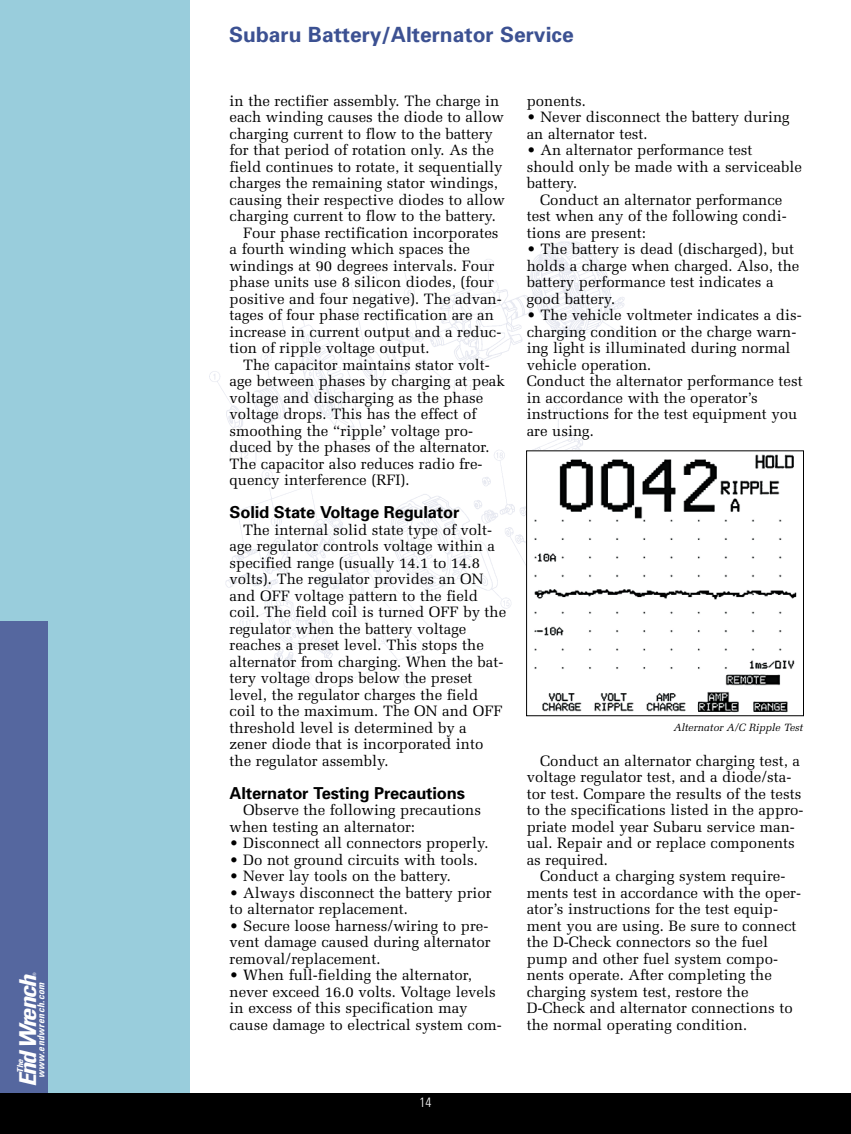
<style>
.page{position:relative;width:851px;height:1134px;background:#fff}
.page>*{position:absolute;margin:0;border:0;box-sizing:border-box;transform-origin:0 0}
.t1{font:italic 700 condensed 23.25px "Univers";color:#fff;scale:1.1 1}
.t2{font:700 21px "Univers";color:#3c5192}
.t3{font:700 16.5px "Univers";letter-spacing:-.01em;color:#000}
.t4{font:15px/16.5px "Melior";color:#000}
.t5{font:300 condensed 13.5px "Univers";color:#fff}
.t6{font:italic 10.5px "Melior";color:#000}
.t7{font:italic 700 condensed 9.75px "Univers";color:#fff}
.t8{font:italic 700 condensed 8.25px "Univers";color:#fff;scale:1.1 1}
.t9{font:condensed 4.5px "Univers";color:#fff}
</style>
<div class="page">
<img style="left:209px;top:241px;width:433px;height:452px">
<div style="left:0;top:0;width:189px;height:1107px;background:#99cddc"></div>
<div style="left:0;top:621px;width:47px;height:486px;background:#55679f"></div>
<div style="left:0;top:1093px;width:850px;height:41px;background:#000"></div>
<img style="left:528px;top:452px;width:269px;height:261px">
<p class="t9" style="left:33px;top:976px;width:5px;rotate:-90deg">®</p>
<h1 class="t1" style="left:19px;top:1087px;width:103px;rotate:-90deg">End Wrench</h1>
<p class="t7" style="left:37px;top:1078px;width:99px;rotate:-90deg">www.endwrench.com</p>
<p class="t8" style="left:17px;top:1073px;width:15px;rotate:-90deg">The</p>
<h2 class="t2" style="left:229px;top:27px;width:346px">Subaru Battery/Alternator Service</h2>
<p class="t4" style="left:230px;top:94px;width:271px">in the rectifier assembly. The charge in</p>
<p class="t4" style="left:230px;top:110px;width:276px">each winding causes the diode to allow</p>
<p class="t4" style="left:230px;top:127px;width:265px">charging current to flow to the battery</p>
<p class="t4" style="left:230px;top:143px;width:266px">for that period of rotation only. As the</p>
<p class="t4" style="left:230px;top:160px;width:274px">field continues to rotate, it sequentially</p>
<p class="t4" style="left:230px;top:176px;width:270px">charges the remaining stator windings,</p>
<p class="t4" style="left:230px;top:193px;width:277px">causing their respective diodes to allow</p>
<p class="t4" style="left:230px;top:209px;width:268px">charging current to flow to the battery.</p>
<p class="t4" style="left:243px;top:226px;width:257px">Four phase rectification incorporates</p>
<p class="t4" style="left:230px;top:242px;width:242px">a fourth winding which spaces the</p>
<p class="t4" style="left:230px;top:259px;width:266px">windings at 90 degrees intervals. Four</p>
<p class="t4" style="left:230px;top:275px;width:266px">phase units use 8 silicon diodes, (four</p>
<p class="t4" style="left:230px;top:292px;width:274px">positive and four negative). The advan-</p>
<p class="t4" style="left:230px;top:308px;width:266px">tages of four phase rectification are an</p>
<p class="t4" style="left:230px;top:325px;width:273px">increase in current output and a reduc-</p>
<p class="t4" style="left:230px;top:341px;width:201px">tion of ripple voltage output.</p>
<p class="t4" style="left:243px;top:358px;width:248px">The capacitor maintains stator volt-</p>
<p class="t4" style="left:230px;top:374px;width:276px">age between phases by charging at peak</p>
<p class="t4" style="left:230px;top:391px;width:255px">voltage and discharging as the phase</p>
<p class="t4" style="left:230px;top:407px;width:248px">voltage drops. This has the effect of</p>
<p class="t4" style="left:230px;top:424px;width:245px">smoothing the “ripple’ voltage pro-</p>
<p class="t4" style="left:230px;top:440px;width:261px">duced by the phases of the alternator.</p>
<p class="t4" style="left:230px;top:457px;width:254px">The capacitor also reduces radio fre-</p>
<p class="t4" style="left:230px;top:473px;width:181px">quency interference (RFI).</p>
<p class="t3" style="left:230px;top:506px;width:231px">Solid State Voltage Regulator</p>
<p class="t4" style="left:230px;top:523px;width:278px;text-indent:14px">The internal solid state type of volt&shy;age regulator controls voltage within a specified range (usually 14.1 to 14.8 volts). The regulator provides an ON and OFF voltage pattern to the field coil. The field coil is turned OFF by the regulator when the battery voltage reaches a preset level. This stops the alternator from charging. When the bat&shy;tery voltage drops below the preset level, the regulator charges the field coil to the maximum. The ON and OFF threshold level is determined by a zener diode that is incorporated into the regulator assembly.</p>
<p class="t3" style="left:230px;top:787px;width:237px">Alternator Testing Precautions</p>
<p class="t4" style="left:230px;top:803px;width:253px;text-indent:14px">Observe the following precautions when testing an alternator:</p>
<p class="t4" style="left:230px;top:836px;width:260px">• Disconnect all connectors properly.</p>
<p class="t4" style="left:230px;top:853px;width:250px">• Do not ground circuits with tools.</p>
<p class="t4" style="left:230px;top:869px;width:223px">• Never lay tools on the battery.</p>
<p class="t4" style="left:230px;top:886px;width:263px">• Always disconnect the battery prior to alternator replacement.</p>
<p class="t4" style="left:230px;top:919px;width:262px">• Secure loose harness/wiring to pre&shy;vent damage caused during alternator removal/replacement.</p>
<p class="t4" style="left:230px;top:968px;width:274px">• When full-fielding the alternator, never exceed 16.0 volts. Voltage levels in excess of this specification may cause damage to electrical system com-</p>
<p class="t4" style="left:526px;top:94px;width:61px">ponents.</p>
<p class="t4" style="left:526px;top:110px;width:264px">• Never disconnect the battery during an alternator test.</p>
<p class="t4" style="left:526px;top:143px;width:276px">• An alternator performance test should only be made with a serviceable battery.</p>
<p class="t4" style="left:526px;top:193px;width:261px;text-indent:14px">Conduct an alternator performance test when any of the following condi&shy;tions are present:</p>
<p class="t4" style="left:526px;top:242px;width:274px">• The battery is dead (discharged), but holds a charge when charged. Also, the battery performance test indicates a good battery.</p>
<p class="t4" style="left:526px;top:308px;width:277px">• The vehicle voltmeter indicates a dis&shy;charging condition or the charge warn&shy;ing light is illuminated during normal vehicle operation.<br>Conduct the alternator performance test in accordance with the operator’s instructions for the test equipment you are using.</p>
<p class="t6" style="left:673px;top:724px;width:131px">Alternator A/C Ripple Test</p>
<p class="t4" style="left:526px;top:754px;width:278px;text-indent:14px">Conduct an alternator charging test, a voltage regulator test, and a diode/sta&shy;tor test. Compare the results of the tests to the specifications listed in the appro&shy;priate model year Subaru service man&shy;ual. Repair and or replace components as required.</p>
<p class="t4" style="left:526px;top:869px;width:276px;text-indent:14px">Conduct a charging system require&shy;ments test in accordance with the oper&shy;ator’s instructions for the test equip&shy;ment you are using. Be sure to connect the D-Check connectors so the fuel pump and other fuel system compo&shy;nents operate. After completing the charging system test, restore the D-Check and alternator connections to the normal operating condition.</p>
<p class="t5" style="left:419px;top:1097px;width:13px">14</p>
</div>
